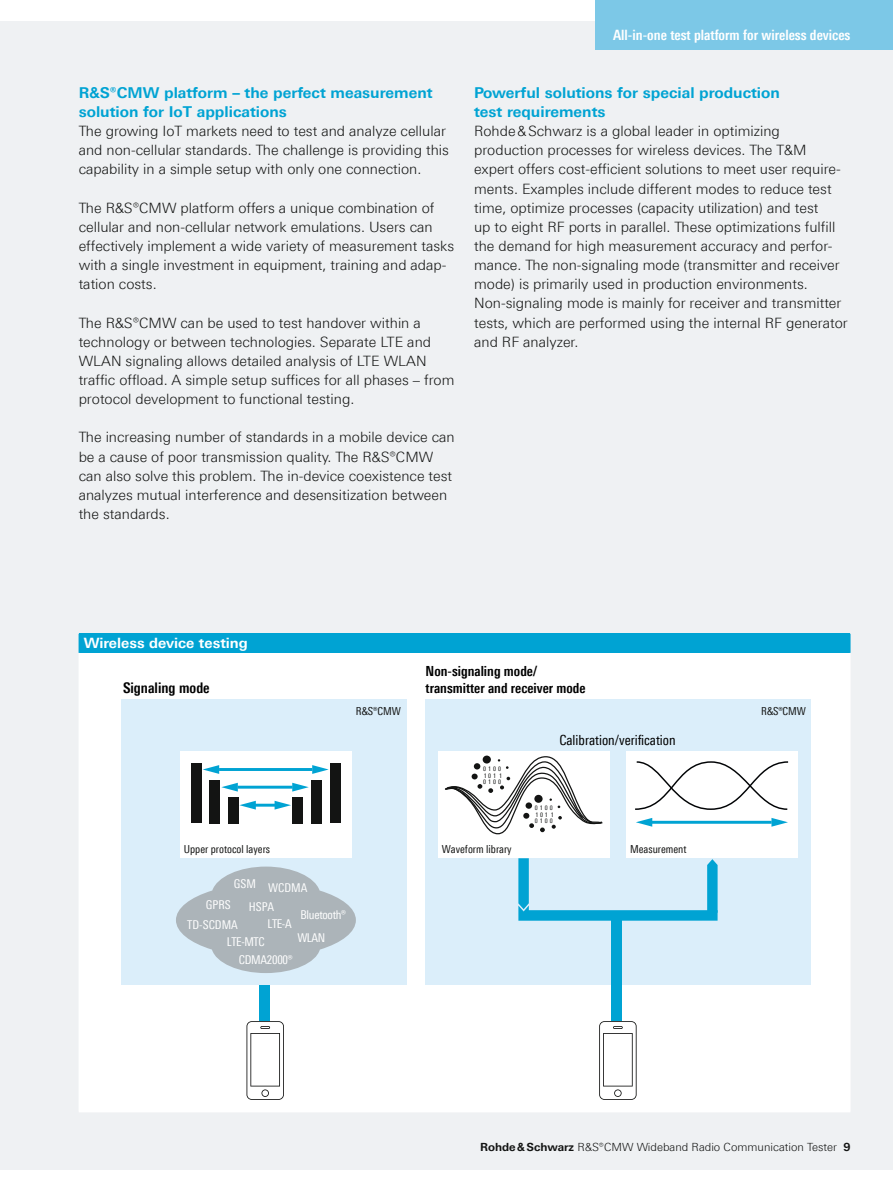
<style>
.page{position:relative;width:893px;height:1191px;background:#fff}
.page>*{position:absolute;margin:0;border:0;box-sizing:border-box;transform-origin:0 0}
.t1{font:700 15px/19.2px "Linotype Univers 630";color:#00a3d3}
.t2{font:700 14.7px "Linotype Univers 620 Cn";color:#000}
.t3{font:300 14.25px/19.2px "Linotype Univers 330";color:#131413}
.t4{font:700 14.25px "Linotype Univers 620 Cn";color:#fff}
.t5{font:700 14.25px "Linotype Univers 630";color:#fff}
.t6{font:700 13.95px/16.8px "Linotype Univers 620 Cn";color:#000}
.t7{font:13.95px "Linotype Univers 420 Cn";color:#000}
.t8{font:12.15px "Linotype Univers 420 Cn";letter-spacing:-.025em;color:#fff}
.t9{font:12.15px/19.8px "Linotype Univers 420 Cn";color:#fff}
.t10{font:300 11.25px "Linotype Univers 330";color:#131413}
.t11{font:10.95px "Linotype Univers 420 Cn";color:#131413}
.t12{font:6.3px/6.8px "Linotype Univers 420 Cn";letter-spacing:.32em;color:#131413;text-align:center}
.s1{font-family:"Linotype Univers 630";font-weight:700}
</style>
<div class="page">
<div style="left:0;top:21px;width:893px;height:1148px;background:#eff1f3"></div>
<div style="left:79px;top:634px;width:771px;height:19px;background:#00a3d3"></div>
<div style="left:79px;top:653px;width:771px;height:459px;background:#fff"></div>
<svg style="left:850px;top:634px;width:1px;height:19px"></svg>
<hr style="left:850px;top:653px;width:1px;height:458px;background:#fff">
<div style="left:259px;top:854px;width:11px;height:167px;background:#00a3d3"></div>
<div style="left:425px;top:700px;width:385px;height:285px;background:#dbeefa"></div>
<div style="left:122px;top:700px;width:285px;height:285px;background:#dbeefa"></div>
<svg style="left:247px;top:1021px;width:37px;height:79px"></svg>
<svg style="left:599px;top:1021px;width:38px;height:79px"></svg>
<div style="left:180px;top:751px;width:171px;height:107px;background:#fff"></div>
<div style="left:191px;top:763px;width:10px;height:60px;background:#131413"></div>
<div style="left:209px;top:780px;width:10px;height:43px;background:#131413"></div>
<div style="left:228px;top:797px;width:10px;height:26px;background:#131413"></div>
<div style="left:292px;top:797px;width:11px;height:26px;background:#131413"></div>
<div style="left:311px;top:780px;width:11px;height:43px;background:#131413"></div>
<div style="left:330px;top:763px;width:10px;height:60px;background:#131413"></div>
<hr style="left:253px;top:803px;width:25px;height:3px;background:#00a3d3">
<svg style="left:275px;top:801px;width:16px;height:8px"></svg>
<svg style="left:239px;top:801px;width:17px;height:8px"></svg>
<hr style="left:238px;top:785px;width:55px;height:3px;background:#00a3d3">
<svg style="left:292px;top:783px;width:17px;height:8px"></svg>
<svg style="left:221px;top:783px;width:17px;height:8px"></svg>
<hr style="left:219px;top:768px;width:93px;height:3px;background:#00a3d3">
<svg style="left:312px;top:765px;width:17px;height:9px"></svg>
<svg style="left:203px;top:765px;width:16px;height:9px"></svg>
<div style="left:626px;top:751px;width:171px;height:107px;background:#fff"></div>
<svg style="left:635px;top:761px;width:154px;height:49px"></svg>
<hr style="left:651px;top:821px;width:121px;height:2px;background:#00a3d3">
<svg style="left:771px;top:818px;width:17px;height:8px"></svg>
<svg style="left:636px;top:818px;width:16px;height:8px"></svg>
<div style="left:439px;top:751px;width:171px;height:107px;background:#fff"></div>
<svg style="left:444px;top:755px;width:159px;height:80px"></svg>
<svg style="left:518px;top:858px;width:200px;height:62px"></svg>
<svg style="left:176px;top:866px;width:180px;height:107px"></svg>
<div style="left:612px;top:918px;width:10px;height:103px;background:#00a3d3"></div>
<div style="left:595px;top:0;width:298px;height:50px;background:#7cc8e7"></div>
<p class="t1" style="left:79px;top:83px;width:355px">R&amp;S®CMW platform – the perfect measurement solution for IoT applications</p>
<p class="t3" style="left:79px;top:121px;width:372px">The growing IoT markets need to test and analyze cellular and non-cellular standards. The challenge is providing this capability in a simple setup with only one connection.</p>
<p class="t3" style="left:79px;top:198px;width:377px">The R&amp;S®CMW platform offers a unique combination of cellular and non-cellular network emulations. Users can effectively implement a wide variety of measurement tasks with a single investment in equipment, training and adap&shy;tation costs.</p>
<p class="t3" style="left:79px;top:313px;width:377px">The R&amp;S®CMW can be used to test handover within a technology or between technologies. Separate LTE and WLAN signaling allows detailed analysis of LTE WLAN traffic offload. A simple setup suffices for all phases – from protocol development to functional testing.</p>
<p class="t3" style="left:79px;top:427px;width:378px">The increasing number of standards in a mobile device can be a cause of poor transmission quality. The R&amp;S®CMW can also solve this problem. The in-device coexistence test analyzes mutual interference and desensitization between the standards.</p>
<p class="t4" style="left:613px;top:27px;width:239px">All-in-one test platform for wireless devices</p>
<p class="t1" style="left:474px;top:83px;width:307px">Powerful solutions for special production test requirements</p>
<p class="t3" style="left:474px;top:121px;width:375px">Rohde&amp;Schwarz is a global leader in optimizing production processes for wireless devices. The T&amp;M expert offers cost-efficient solutions to meet user require&shy;ments. Examples include different modes to reduce test time, optimize processes (capacity utilization) and test<br>up to eight RF ports in parallel. These optimizations fulfill the demand for high measurement accuracy and perfor&shy;mance. The non-signaling mode (transmitter and receiver mode) is primarily used in production environments.<br>Non‑signaling mode is mainly for receiver and transmitter tests, which are performed using the internal RF generator and RF analyzer.</p>
<p class="t5" style="left:84px;top:635px;width:166px">Wireless device testing</p>
<p class="t2" style="left:123px;top:678px;width:88px">Signaling mode</p>
<p class="t6" style="left:426px;top:662px;width:162px">Non-signaling mode/ transmitter and receiver mode</p>
<p class="t11" style="left:356px;top:704px;width:47px">¸CMW</p>
<p class="t11" style="left:761px;top:704px;width:47px">¸CMW</p>
<p class="t12" style="left:483px;top:762px;width:19px;line-height:12.6px;text-align:right">1 0<br>0100</p>
<p class="t12" style="left:483px;top:765px;width:14px">0 0<br>0</p>
<p class="t12" style="left:484px;top:772px;width:20px">1 11</p>
<p class="t7" style="left:559px;top:731px;width:118px">Calibration/verification</p>
<p class="t12" style="left:535px;top:801px;width:19px;line-height:12.6px;text-align:right">1 0<br>0100</p>
<p class="t12" style="left:535px;top:804px;width:14px">0 0<br>0</p>
<p class="t12" style="left:535px;top:811px;width:20px">1 11</p>
<p class="t11" style="left:442px;top:842px;width:71px">Waveform library</p>
<p class="t11" style="left:184px;top:842px;width:88px">Upper protocol layers</p>
<p class="t11" style="left:630px;top:842px;width:58px">Measurement</p>
<p class="t8" style="left:234px;top:877px;width:24px">GSM</p>
<p class="t9" style="left:187px;top:894px;width:52px;text-indent:19px">GPRS<br>TD-SCDMA</p>
<p class="t8" style="left:239px;top:952px;width:55px">CDMA2000®</p>
<p class="t9" style="left:249px;top:877px;width:60px;text-indent:19px">WCDMA<br>HSPA</p>
<p class="t8" style="left:301px;top:907px;width:47px">Bluetooth®</p>
<p class="t8" style="left:267px;top:917px;width:26px">LTE-A</p>
<p class="t8" style="left:227px;top:934px;width:39px">LTE-MTC</p>
<p class="t8" style="left:297px;top:931px;width:29px">WLAN</p>
<p class="t10" style="left:480px;top:1140px;width:372px"><span class="s1">Rohde&amp;Schwarz</span> R&amp;S®CMW Wideband Radio Communication Tester <span class="s1">9</span></p>
</div>
